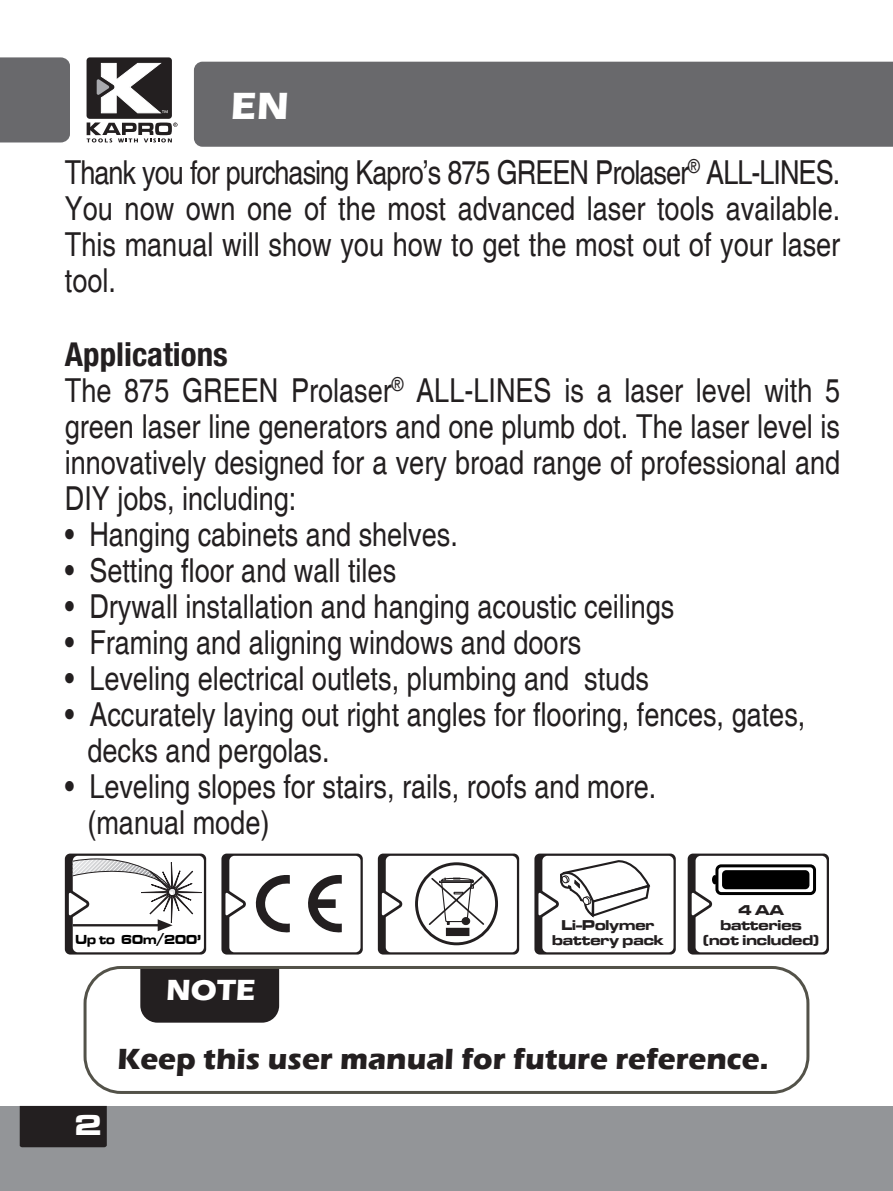
<style>
.page{position:relative;width:893px;height:1191px;background:#fff}
.page>*{position:absolute;margin:0;border:0;box-sizing:border-box;transform-origin:0 0}
.t1{font:700 39px "Eras ITC";color:#fff}
.t2{font:condensed 33px/36px "Helvetica";color:#231f20;text-align:justify}
.t3{font:700 condensed 33px "Helvetica Neue";color:#231f20}
.t4{font:700 30px "Eras ITC";color:#231f20}
.t5{font:700 30px "Eras ITC";color:#fff}
.t6{font:30px "Microgramma D Bold Exte";color:#fff}
.t7{font:14.7px/15px "Microgramma D Bold Exte";color:#231f20;text-align:center}
.t8{font:13.5px "Microgramma D Bold Exte";color:#000;scale:.9 1}
</style>
<div class="page">
<div style="left:87px;top:57px;width:85px;height:62px;background:#231f20;border-radius:3px"></div>
<svg style="left:87px;top:122px;width:90px;height:20px"></svg>
<svg style="left:97px;top:63px;width:71px;height:50px"></svg>
<div style="left:0;top:57px;width:70px;height:85px;background:#69696c"></div>
<div style="left:194px;top:62px;width:699px;height:85px;background:#69696c"></div>
<div style="left:0;top:1106px;width:893px;height:85px;background:#939598"></div>
<div style="left:20px;top:1106px;width:87px;height:41px;background:#231f20"></div>
<div style="left:140px;top:970px;width:139px;height:52px;background:#231f20"></div>
<div style="left:84px;top:966px;width:725px;height:128px;border:3px solid #535249;border-radius:36px"></div>
<svg style="left:221px;top:853px;width:142px;height:101px;background:#464344"></svg>
<div style="left:229px;top:856px;width:131px;height:96px;background:#fff;border-radius:5px"></div>
<svg style="left:221px;top:888px;width:25px;height:31px"></svg>
<svg style="left:65px;top:853px;width:142px;height:102px"></svg>
<svg style="left:534px;top:853px;width:142px;height:101px"></svg>
<div style="left:542px;top:856px;width:131px;height:96px;background:#fff;border-radius:5px"></div>
<svg style="left:378px;top:853px;width:141px;height:101px"></svg>
<div style="left:386px;top:856px;width:131px;height:96px;background:#fff;border-radius:5px"></div>
<svg style="left:378px;top:888px;width:25px;height:31px"></svg>
<svg style="left:427px;top:874px;width:59px;height:67px"></svg>
<div style="left:462px;top:917px;width:8px;height:7px;background:#231f20;border-radius:50%"></div>
<div style="left:446px;top:927px;width:23px;height:9px;background:#231f20"></div>
<div style="left:415px;top:862px;width:83px;height:83px;border:3px solid #231f20;border-radius:50%"></div>
<svg style="left:308px;top:875px;width:34px;height:58px"></svg>
<svg style="left:255px;top:875px;width:35px;height:58px"></svg>
<svg style="left:688px;top:853px;width:141px;height:101px"></svg>
<div style="left:696px;top:856px;width:131px;height:96px;background:#fff;border-radius:5px"></div>
<svg style="left:687px;top:888px;width:26px;height:31px"></svg>
<div style="left:715px;top:864px;width:101px;height:31px;border:3px solid #000;border-radius:4px"></div>
<div style="left:722px;top:870px;width:87px;height:19px;background:#000;border-radius:4px"></div>
<div style="left:712px;top:875px;width:6px;height:9px;background:#000;border-radius:50%"></div>
<svg style="left:534px;top:858px;width:117px;height:61px"></svg>
<p class="t1" style="left:231px;top:83px;width:59px">EN</p>
<p class="t2" style="left:65px;top:155px;width:777px">Thank you for purchasing Kapro’s 875 GREEN Prolaser<sup>®</sup> ALL-LINES.<br>You now own one of the most advanced laser tools available.<br>This manual will show you how to get the most out of your laser tool.</p>
<p class="t3" style="left:65px;top:334px;width:165px">Applications</p>
<p class="t2" style="left:65px;top:372px;width:777px">The 875 GREEN Prolaser<sup>®</sup> ALL-LINES is a laser level with 5 green laser line generators and one plumb dot. The laser level is innovatively designed for a very broad range of professional and DIY jobs, including:</p>
<p class="t2" style="left:65px;top:516px;width:395px">• Hanging cabinets and shelves.</p>
<p class="t2" style="left:65px;top:552px;width:333px">• Setting floor and wall tiles</p>
<p class="t2" style="left:65px;top:588px;width:611px">• Drywall installation and hanging acoustic ceilings</p>
<p class="t2" style="left:65px;top:624px;width:518px">• Framing and aligning windows and doors</p>
<p class="t2" style="left:65px;top:660px;width:586px">• Leveling electrical outlets, plumbing and studs</p>
<p class="t2" style="left:87px;top:696px;width:719px;text-indent:-23px">• Accurately laying out right angles for flooring, fences, gates, decks and pergolas.</p>
<p class="t2" style="left:87px;top:768px;width:570px;text-indent:-23px">• Leveling slopes for stairs, rails, roofs and more. (manual mode)</p>
<p class="t8" style="left:76px;top:930px;width:141px">Up to 60m/200’</p>
<p class="t5" style="left:166px;top:972px;width:91px">NOTE</p>
<p class="t7" style="left:552px;top:917px;width:113px">Li-Polymer battery pack</p>
<p class="t7" style="left:703px;top:902px;width:117px">4 AA batteries (not included)</p>
<p class="t6" style="left:75px;top:1104px;width:29px">2</p>
<p class="t4" style="left:118px;top:1041px;width:652px">Keep this user manual for future reference.</p>
</div>
